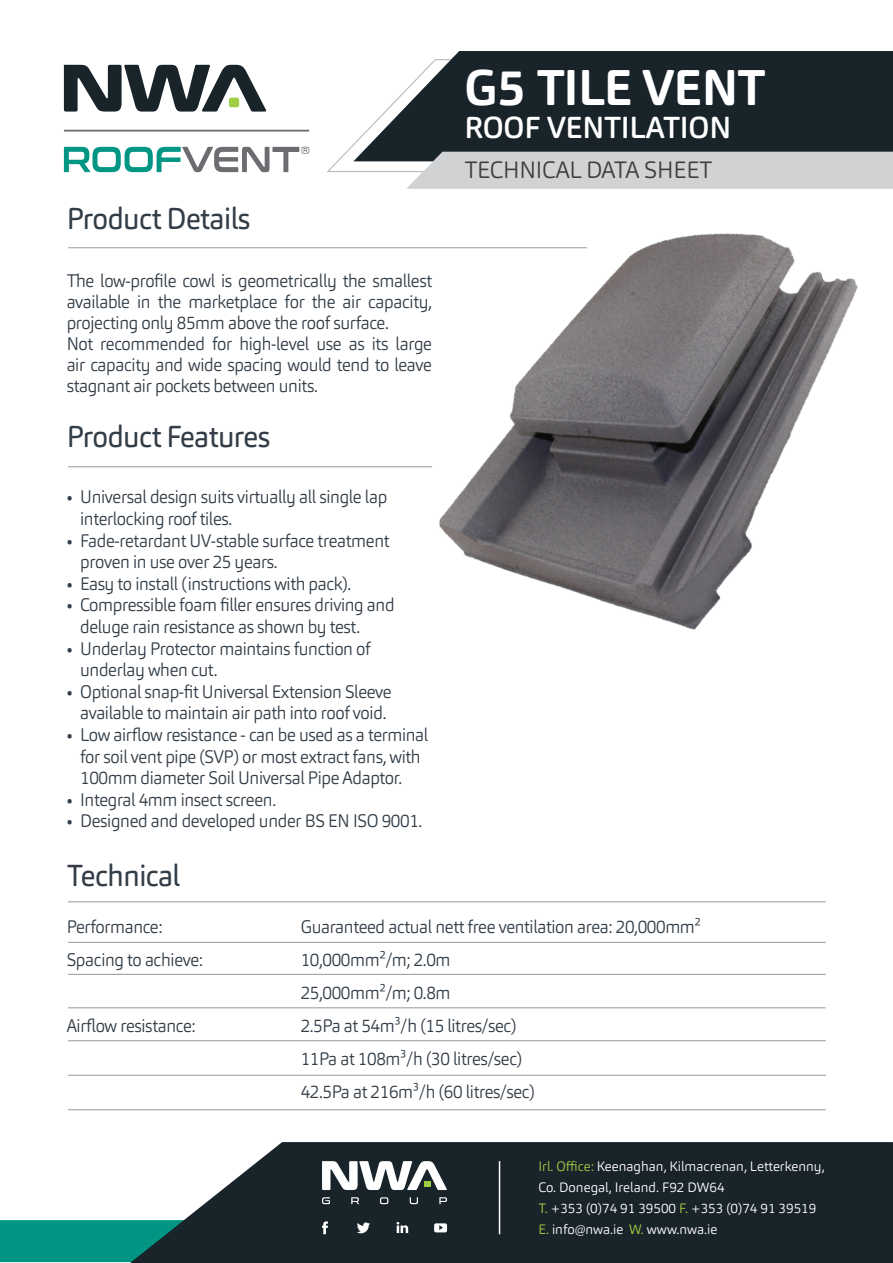
<style>
.page{position:relative;width:893px;height:1263px;background:#fff}
.page>*{position:absolute;margin:0;border:0;box-sizing:border-box;transform-origin:0 0}
.t1{font:700 49.5px "Carnas";letter-spacing:-.02em;color:#fff}
.t2{font:30px "Carnas";letter-spacing:-.02em;color:#323d47;scale:.95 1}
.t3{font:500 30px "Carnas";letter-spacing:-.01em;color:#fff}
.t4{font:300 23.4px "Carnas";letter-spacing:-.01em;color:#3e3e3f}
.t5{font:300 18px/21.6px "Carnas";letter-spacing:-.02em;color:#323d47;scale:.95 1}
.t6{font:300 13.5px/21px "Carnas";color:#fff}
.s1{color:#a0cd44}
</style>
<div class="page">
<img style="left:440px;top:233px;width:418px;height:397px">
<hr style="left:68px;top:942px;width:758px;height:1px;background:#92999e">
<hr style="left:68px;top:901px;width:758px;height:1px;background:#92999e">
<hr style="left:68px;top:466px;width:364px;height:1px;background:#92999e">
<hr style="left:68px;top:247px;width:519px;height:1px;background:#92999e">
<hr style="left:68px;top:974px;width:758px;height:1px;background:#92999e">
<hr style="left:68px;top:1007px;width:758px;height:1px;background:#92999e">
<hr style="left:68px;top:1040px;width:758px;height:1px;background:#92999e">
<hr style="left:68px;top:1075px;width:758px;height:1px;background:#92999e">
<hr style="left:68px;top:1109px;width:758px;height:1px;background:#92999e">
<div style="left:452px;top:51px;width:441px;height:7px;background:#19232a"></div>
<svg style="left:327px;top:58px;width:566px;height:131px;background:#646b6f"></svg>
<hr style="left:64px;top:130px;width:245px;height:2px;background:#6c6d70">
<svg style="left:64px;top:65px;width:202px;height:47px"></svg>
<div style="left:229px;top:98px;width:10px;height:9px;background:#a0cd44;border-radius:3px"></div>
<svg style="left:130px;top:1142px;width:763px;height:121px;background:#353e44"></svg>
<svg style="left:0;top:1220px;width:668px;height:42px;background:#154041"></svg>
<svg style="left:322px;top:1161px;width:125px;height:29px"></svg>
<svg style="left:322px;top:1197px;width:125px;height:7px"></svg>
<hr style="left:499px;top:1161px;width:1px;height:73px;background:#fff">
<svg style="left:64px;top:147px;width:245px;height:25px"></svg>
<h2 class="t2" style="left:67px;top:200px;width:195px">Product Details</h2>
<p class="t5" style="left:67px;top:270px;width:386px;line-height:21px">The low-profile cowl is geometrically the smallest available in the marketplace for the air capacity, projecting only 85mm above the roof surface.<br>Not recommended for high-level use as its large air capacity and wide spacing would tend to leave stagnant air pockets between units.</p>
<h2 class="t2" style="left:67px;top:417px;width:216px">Product Features</h2>
<p class="t5" style="left:80px;top:486px;width:325px;text-indent:-13px">• Universal design suits virtually all single lap interlocking roof tiles.</p>
<p class="t5" style="left:80px;top:529px;width:327px;text-indent:-13px">• Fade-retardant UV-stable surface treatment proven in use over 25 years.</p>
<p class="t5" style="left:67px;top:573px;width:301px">• Easy to install (instructions with pack).</p>
<p class="t5" style="left:80px;top:594px;width:332px;text-indent:-13px">• Compressible foam filler ensures driving and deluge rain resistance as shown by test.</p>
<p class="t5" style="left:80px;top:637px;width:307px;text-indent:-13px">• Underlay Protector maintains function of underlay when cut.</p>
<p class="t5" style="left:67px;top:681px;width:344px;text-align:center">• Optional snap-fit Universal Extension Sleeve available to maintain air path into roof void.</p>
<p class="t5" style="left:80px;top:724px;width:368px;text-indent:-14px">• Low airflow resistance - can be used as a terminal for soil vent pipe (SVP) or most extract fans, with<br>100mm diameter Soil Universal Pipe Adaptor.</p>
<p class="t5" style="left:67px;top:789px;width:222px">• Integral 4mm insect screen.</p>
<p class="t5" style="left:67px;top:810px;width:376px">• Designed and developed under BS EN ISO 9001.</p>
<h2 class="t2" style="left:67px;top:857px;width:121px">Technical</h2>
<h1 class="t1" style="left:464px;top:56px;width:304px">G5 TILE VENT</h1>
<h2 class="t3" style="left:464px;top:109px;width:268px">ROOF VENTILATION</h2>
<p class="t4" style="left:464px;top:155px;width:249px">TECHNICAL DATA SHEET</p>
<p class="t5" style="left:67px;top:916px;width:102px">Performance:</p>
<p class="t5" style="left:301px;top:916px;width:423px">Guaranteed actual nett free ventilation area: 20,000mm²</p>
<p class="t5" style="left:67px;top:949px;width:145px">Spacing to achieve:</p>
<p class="t5" style="left:301px;top:943px;width:159px;line-height:33px">10,000mm²/m; 2.0m<br>25,000mm²/m; 0.8m</p>
<p class="t5" style="left:67px;top:1015px;width:137px">Airflow resistance:</p>
<p class="t5" style="left:301px;top:1009px;width:248px;line-height:33px">2.5Pa at 54m³/h (15 litres/sec)<br>11Pa at 108m³/h (30 litres/sec)<br>42.5Pa at 216m³/h (60 litres/sec)</p>
<p class="t6" style="left:538px;top:1156px;width:288px"><span class="s1">Irl. Office:</span> Keenaghan, Kilmacrenan, Letterkenny, Co. Donegal, Ireland. F92 DW64<br><span class="s1">T.</span> +353 (0)74 91 39500 <span class="s1">F.</span> +353 (0)74 91 39519<br><span class="s1">E.</span> info@nwa.ie <span class="s1">W.</span> www.nwa.ie</p>
</div>
